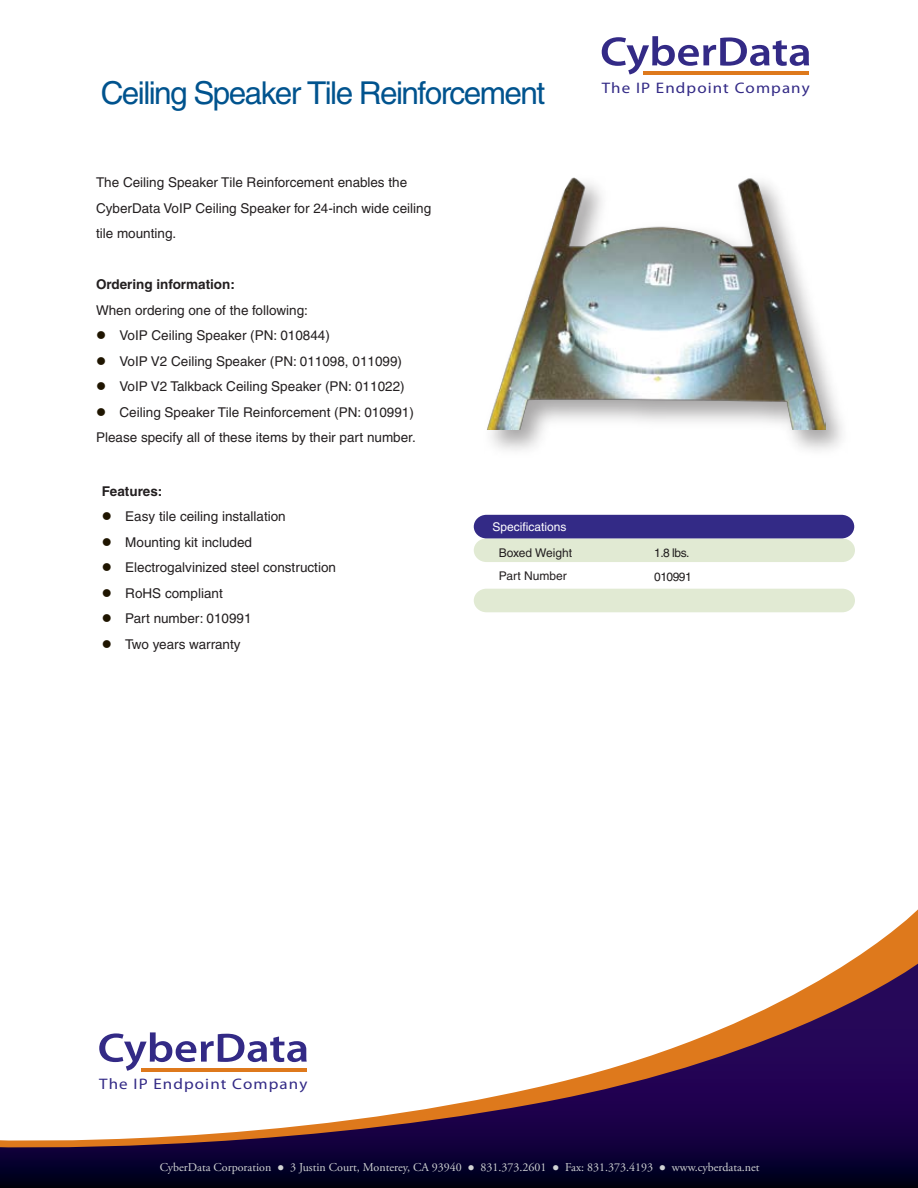
<style>
.page{position:relative;width:918px;height:1188px;background:#fff}
.page>*{position:absolute;margin:0;border:0;box-sizing:border-box;transform-origin:0 0}
.t1{font:31.5px "Helvetica";letter-spacing:-.05em;color:#00538e}
.t2{font:15.3px "Myriad Pro";letter-spacing:.065em;color:#332a86;scale:1.11 1}
.t3{font:13.5px/25.5px "Helvetica";color:#231f20}
.t4{font:700 13.5px "Helvetica";color:#231f20}
.t5{font:12px "Adobe Garamond Pro";color:#d1d3d4}
.t6{font:12px "Helvetica";color:#231f20}
.t7{font:12px "Helvetica";color:#fff}
.t8{font:12px "Helvetica";letter-spacing:-.04em;color:#221f1f}
.s1{color:#1f1500}
</style>
<div class="page">
<svg style="left:846px;top:909px;width:72px;height:55px"></svg>
<svg style="left:0;top:964px;width:918px;height:224px"></svg>
<svg style="left:99px;top:1032px;width:208px;height:39px"></svg>
<hr style="left:141px;top:1068px;width:166px;height:4px;background:#de791c">
<svg style="left:602px;top:36px;width:207px;height:38px"></svg>
<hr style="left:644px;top:72px;width:165px;height:3px;background:#de791c">
<img style="left:491px;top:365px;width:351px;height:86px">
<img style="left:487px;top:177px;width:338px;height:253px">
<svg style="left:474px;top:515px;width:381px;height:47px;background:#8c8cae"></svg>
<div style="left:474px;top:589px;width:381px;height:23px;background:#e1ead3"></div>
<h1 class="t1" style="left:101px;top:75px;width:446px">Ceiling Speaker Tile Reinforcement</h1>
<p class="t2" style="left:602px;top:78px;width:189px">The IP Endpoint Company</p>
<p class="t3" style="left:96px;top:170px;width:337px">The Ceiling Speaker Tile Reinforcement enables the<br>CyberData VoIP Ceiling Speaker for 24-inch wide ceiling tile mounting.</p>
<p class="t4" style="left:96px;top:276px;width:140px">Ordering information:</p>
<p class="t3" style="left:96px;top:297px;width:213px">When ordering one of the following:</p>
<p class="t3" style="left:96px;top:323px;width:235px"><span class="s1">●</span> VoIP Ceiling Speaker (PN: 010844)</p>
<p class="t3" style="left:96px;top:348px;width:308px"><span class="s1">●</span> VoIP V2 Ceiling Speaker (PN: 011098, 011099)</p>
<p class="t3" style="left:96px;top:374px;width:310px"><span class="s1">●</span> VoIP V2 Talkback Ceiling Speaker (PN: 011022)</p>
<p class="t3" style="left:96px;top:399px;width:321px"><span class="s1">●</span> Ceiling Speaker Tile Reinforcement (PN: 010991)<br>Please specify all of these items by their part number.</p>
<p class="t4" style="left:102px;top:483px;width:62px">Features:</p>
<p class="t3" style="left:102px;top:503px;width:186px"><span class="s1">●</span> Easy tile ceiling installation</p>
<p class="t3" style="left:102px;top:529px;width:152px"><span class="s1">●</span> Mounting kit included</p>
<p class="t3" style="left:102px;top:554px;width:236px"><span class="s1">●</span> Electrogalvinized steel construction</p>
<p class="t3" style="left:102px;top:580px;width:123px"><span class="s1">●</span> RoHS compliant</p>
<p class="t3" style="left:102px;top:606px;width:151px"><span class="s1">●</span> Part number: 010991</p>
<p class="t3" style="left:102px;top:631px;width:140px"><span class="s1">●</span> Two years warranty</p>
<p class="t7" style="left:492px;top:520px;width:76px">Specifications</p>
<p class="t6" style="left:499px;top:546px;width:75px">Boxed Weight</p>
<p class="t8" style="left:654px;top:546px;width:37px">1.8 lbs.</p>
<p class="t6" style="left:499px;top:569px;width:70px">Part Number</p>
<p class="t8" style="left:654px;top:569px;width:39px">010991</p>
<p class="t2" style="left:99px;top:1075px;width:189px">The IP Endpoint Company</p>
<p class="t5" style="left:160px;top:1160px;width:601px">CyberData Corporation ● 3 Justin Court, Monterey, CA 93940 ● 831.373.2601 ● Fax: 831.373.4193 ● www.cyberdata.net</p>
</div>
